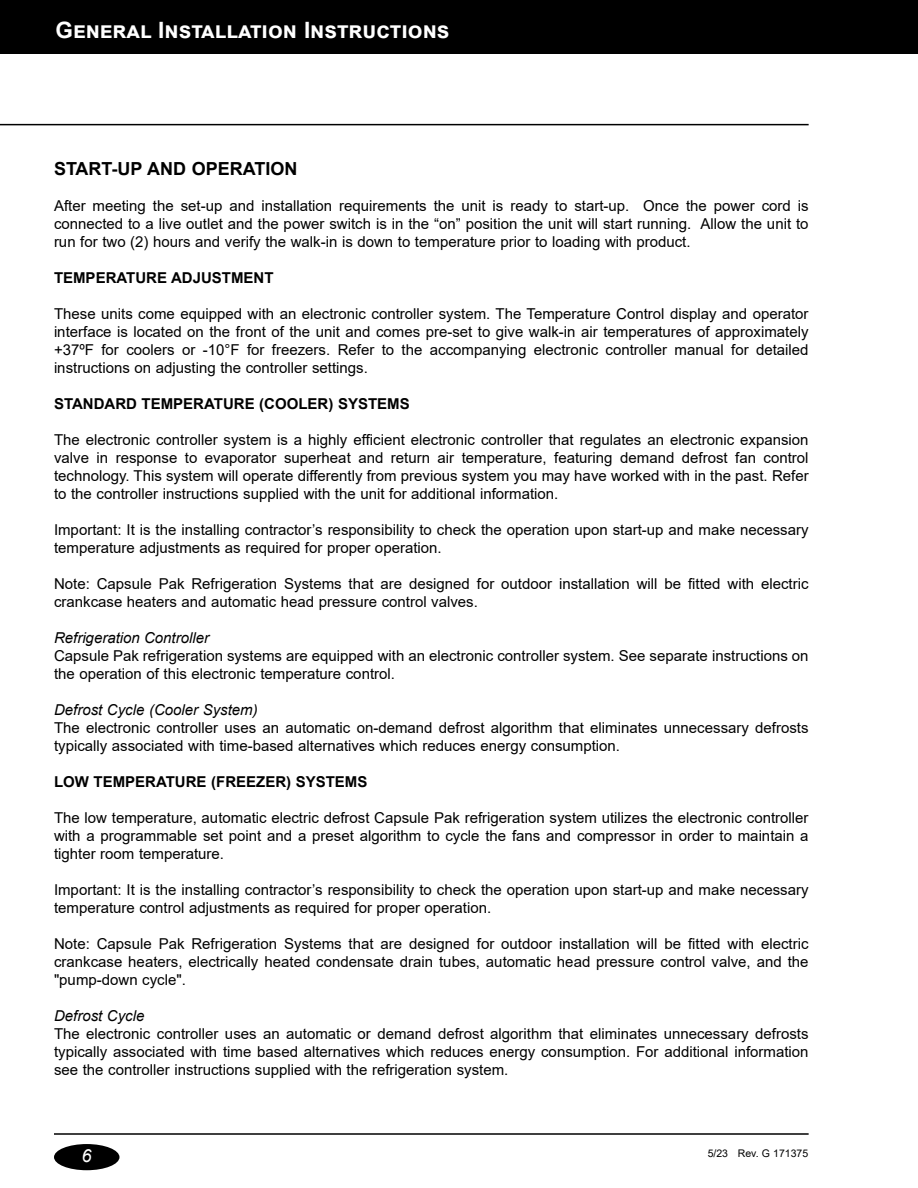
<style>
.page{position:relative;width:918px;height:1188px;background:#fff}
.page>*{position:absolute;margin:0;border:0;box-sizing:border-box;transform-origin:0 0}
.t1{font:700 22.5px "Arial";color:#fff}
.t2{font:700 18px "Arial";color:#000}
.t3{font:italic 18px "Arial";color:#fff}
.t4{font:15px/18px "Arial";color:#000;text-align:justify}
.t5{font:700 15px "Arial";color:#000}
.t6{font:italic 15px "Arial";color:#000}
.t7{font:10.5px "Arial";color:#000}
</style>
<div class="page">
<div style="left:54px;top:1144px;width:65px;height:26px;background:#000;border-radius:50%"></div>
<div style="left:0;top:0;width:918px;height:54px;background:#000"></div>
<hr style="left:0;top:124px;width:809px;height:1px;background:#000">
<hr style="left:54px;top:1133px;width:755px;height:2px;background:#000">
<h1 class="t1" style="left:56px;top:14px;width:396px">General Installation Instructions</h1>
<p class="t2" style="left:54px;top:156px;width:245px">START-UP AND OPERATION</p>
<p class="t4" style="left:54px;top:197px;width:756px">After meeting the set-up and installation requirements the unit is ready to start-up. Once the power cord is connected to a live outlet and the power switch is in the “on” position the unit will start running. Allow the unit to run for two (2) hours and verify the walk-in is down to temperature prior to loading with product.</p>
<p class="t5" style="left:54px;top:267px;width:221px">TEMPERATURE ADJUSTMENT</p>
<p class="t4" style="left:54px;top:305px;width:756px">These units come equipped with an electronic controller system. The Temperature Control display and operator interface is located on the front of the unit and comes pre-set to give walk-in air temperatures of approximately +37ºF for coolers or -10°F for freezers. Refer to the accompanying electronic controller manual for detailed instructions on adjusting the controller settings.</p>
<p class="t5" style="left:54px;top:393px;width:357px">STANDARD TEMPERATURE (COOLER) SYSTEMS</p>
<p class="t4" style="left:54px;top:431px;width:756px">The electronic controller system is a highly efficient electronic controller that regulates an electronic expansion valve in response to evaporator superheat and return air temperature, featuring demand defrost fan control technology. This system will operate differently from previous system you may have worked with in the past. Refer to the controller instructions supplied with the unit for additional information.</p>
<p class="t4" style="left:54px;top:521px;width:756px">Important: It is the installing contractor’s responsibility to check the operation upon start-up and make necessary temperature adjustments as required for proper operation.</p>
<p class="t4" style="left:54px;top:575px;width:756px">Note: Capsule Pak Refrigeration Systems that are designed for outdoor installation will be fitted with electric crankcase heaters and automatic head pressure control valves.</p>
<p class="t6" style="left:54px;top:628px;width:157px">Refrigeration Controller</p>
<p class="t4" style="left:54px;top:647px;width:756px">Capsule Pak refrigeration systems are equipped with an electronic controller system. See separate instructions on the operation of this electronic temperature control.</p>
<p class="t6" style="left:54px;top:700px;width:205px">Defrost Cycle (Cooler System)</p>
<p class="t4" style="left:54px;top:719px;width:756px">The electronic controller uses an automatic on-demand defrost algorithm that eliminates unnecessary defrosts typically associated with time-based alternatives which reduces energy consumption.</p>
<p class="t5" style="left:54px;top:771px;width:315px">LOW TEMPERATURE (FREEZER) SYSTEMS</p>
<p class="t4" style="left:54px;top:809px;width:756px">The low temperature, automatic electric defrost Capsule Pak refrigeration system utilizes the electronic controller with a programmable set point and a preset algorithm to cycle the fans and compressor in order to maintain a tighter room temperature.</p>
<p class="t4" style="left:54px;top:881px;width:756px">Important: It is the installing contractor’s responsibility to check the operation upon start-up and make necessary temperature control adjustments as required for proper operation.</p>
<p class="t4" style="left:54px;top:935px;width:756px">Note: Capsule Pak Refrigeration Systems that are designed for outdoor installation will be fitted with electric crankcase heaters, electrically heated condensate drain tubes, automatic head pressure control valve, and the "pump-down cycle".</p>
<p class="t6" style="left:54px;top:1006px;width:92px">Defrost Cycle</p>
<p class="t4" style="left:54px;top:1025px;width:756px">The electronic controller uses an automatic or demand defrost algorithm that eliminates unnecessary defrosts typically associated with time based alternatives which reduces energy consumption. For additional information see the controller instructions supplied with the refrigeration system.</p>
<p class="t3" style="left:82px;top:1144px;width:12px">6</p>
<p class="t7" style="left:708px;top:1146px;width:102px">5/23 Rev. G 171375</p>
</div>
